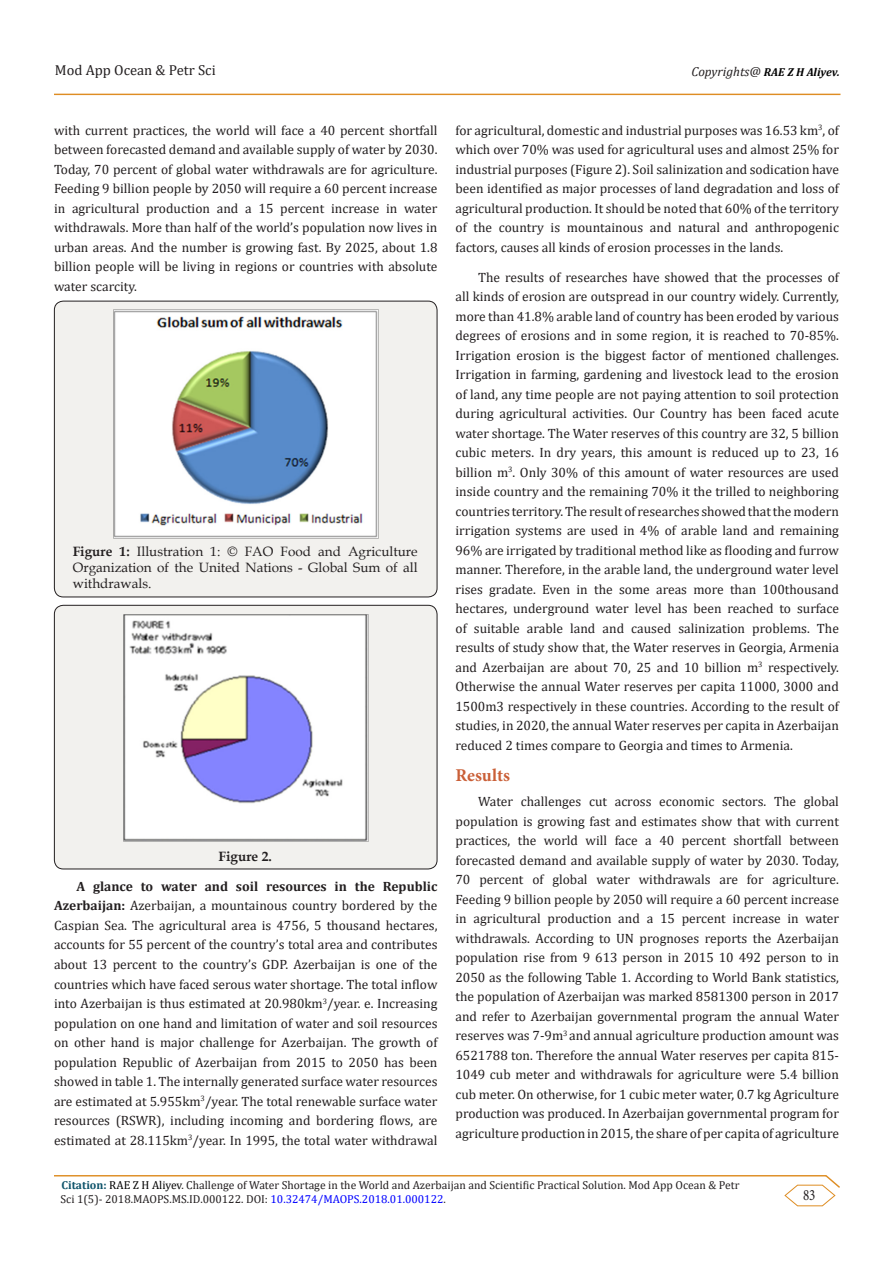
<style>
.page{position:relative;width:893px;height:1263px;background:#fff}
.page>*{position:absolute;margin:0;border:0;box-sizing:border-box;transform-origin:0 0}
.t1{font:700 18px "Minion Pro";color:#ca5f37}
.t2{font:15.75px "Minion Pro";color:#231f20;scale:.83 1}
.t3{font:14.4px "Cambria";color:#231f20}
.t4{font:13.5px/19.5px "Cambria";color:#231f20;text-align:justify}
.t5{font:13.5px/15.8px "Book Antiqua";color:#231f20;text-align:justify}
.t6{font:700 13.5px "Book Antiqua";color:#231f20}
.t7{font:11.55px "Cambria";color:#231f20}
.t8{font:italic 700 11.55px "Cambria";color:#000}
.s1{font-weight:400;font-size:13.05px;color:#231f20}
.s2{font-weight:700}
.s3{font-weight:700;color:#0e536a}
.s4{color:#000}
.s5{color:#00f}
</style>
<div class="page">
<hr style="left:54px;top:94px;width:786px;height:1px;background:#de8d23">
<hr style="left:54px;top:1175px;width:772px;height:1px;background:#de8d23">
<svg style="left:784px;top:1175px;width:56px;height:31px"></svg>
<div style="left:54px;top:301px;width:383px;height:296px;background:#f2f1ee;border-radius:9px"></div>
<div style="left:54px;top:301px;width:383px;height:296px;border:1px solid #231f20;border-radius:9px"></div>
<img style="left:114px;top:310px;width:264px;height:229px">
<div style="left:54px;top:605px;width:383px;height:264px;background:#f2f1ee;border-radius:9px"></div>
<div style="left:54px;top:605px;width:383px;height:264px;border:1px solid #231f20;border-radius:9px"></div>
<img style="left:124px;top:615px;width:244px;height:226px">
<p class="t3" style="left:55px;top:62px;width:162px">Mod App Ocean &amp; Petr Sci</p>
<p class="t8" style="left:691px;top:64px;width:150px"><span class="s1">Copyrights@</span> RAE Z H Aliyev.</p>
<p class="t4" style="left:54px;top:120px;width:385px">with current practices, the world will face a 40 percent shortfall between forecasted demand and available supply of water by 2030.<br>Today, 70 percent of global water withdrawals are for agriculture.<br>Feeding 9 billion people by 2050 will require a 60 percent increase in agricultural production and a 15 percent increase in water withdrawals. More than half of the world’s population now lives in urban areas. And the number is growing fast. By 2025, about 1.8 billion people will be living in regions or countries with absolute water scarcity.</p>
<p class="t5" style="left:73px;top:544px;width:346px"><span class="s2">Figure 1:</span> Illustration 1: © FAO Food and Agriculture Organization of the United Nations - Global Sum of all withdrawals.</p>
<p class="t6" style="left:219px;top:847px;width:55px">Figure 2.</p>
<p class="t4" style="left:54px;top:876px;width:385px;text-indent:22px"><span class="s2">A glance to water and soil resources in the Republic Azerbaijan:</span> Azerbaijan, a mountainous country bordered by the Caspian Sea. The agricultural area is 4756, 5 thousand hectares, accounts for 55 percent of the country’s total area and contributes about 13 percent to the country’s GDP. Azerbaijan is one of the countries which have faced serous water shortage. The total inflow into Azerbaijan is thus estimated at 20.980km<sup>3</sup>/year. e. Increasing population on one hand and limitation of water and soil resources on other hand is major challenge for Azerbaijan. The growth of population Republic of Azerbaijan from 2015 to 2050 has been showed in table 1. The internally generated surface water resources are estimated at 5.955km<sup>3</sup>/year. The total renewable surface water resources (RSWR), including incoming and bordering flows, are estimated at 28.115km<sup>3</sup>/year. In 1995, the total water withdrawal</p>
<p class="t4" style="left:455px;top:120px;width:385px">for agricultural, domestic and industrial purposes was 16.53 km<sup>3</sup>, of which over 70% was used for agricultural uses and almost 25% for industrial purposes (Figure 2). Soil salinization and sodication have been identified as major processes of land degradation and loss of agricultural production. It should be noted that 60% of the territory of the country is mountainous and natural and anthropogenic factors, causes all kinds of erosion processes in the lands.</p>
<p class="t4" style="left:455px;top:267px;width:385px;text-indent:22px">The results of researches have showed that the processes of all kinds of erosion are outspread in our country widely. Currently, more than 41.8% arable land of country has been eroded by various degrees of erosions and in some region, it is reached to 70-85%.<br>Irrigation erosion is the biggest factor of mentioned challenges.<br>Irrigation in farming, gardening and livestock lead to the erosion of land, any time people are not paying attention to soil protection during agricultural activities. Our Country has been faced acute water shortage. The Water reserves of this country are 32, 5 billion cubic meters. In dry years, this amount is reduced up to 23, 16 billion m<sup>3</sup>. Only 30% of this amount of water resources are used inside country and the remaining 70% it the trilled to neighboring countries territory. The result of researches showed that the modern irrigation systems are used in 4% of arable land and remaining 96% are irrigated by traditional method like as flooding and furrow manner. Therefore, in the arable land, the underground water level rises gradate. Even in the some areas more than 100thousand hectares, underground water level has been reached to surface of suitable arable land and caused salinization problems. The results of study show that, the Water reserves in Georgia, Armenia and Azerbaijan are about 70, 25 and 10 billion m<sup>3</sup> respectively.<br>Otherwise the annual Water reserves per capita 11000, 3000 and 1500m3 respectively in these countries. According to the result of studies, in 2020, the annual Water reserves per capita in Azerbaijan reduced 2 times compare to Georgia and times to Armenia.</p>
<p class="t1" style="left:455px;top:762px;width:56px">Results</p>
<p class="t4" style="left:455px;top:792px;width:385px;text-indent:22px">Water challenges cut across economic sectors. The global population is growing fast and estimates show that with current practices, the world will face a 40 percent shortfall between forecasted demand and available supply of water by 2030. Today, 70 percent of global water withdrawals are for agriculture.<br>Feeding 9 billion people by 2050 will require a 60 percent increase in agricultural production and a 15 percent increase in water withdrawals. According to UN prognoses reports the Azerbaijan population rise from 9 613 person in 2015 10 492 person to in 2050 as the following Table 1. According to World Bank statistics, the population of Azerbaijan was marked 8581300 person in 2017 and refer to Azerbaijan governmental program the annual Water reserves was 7-9m<sup>3</sup> and annual agriculture production amount was 6521788 ton. Therefore the annual Water reserves per capita 815- 1049 cub meter and withdrawals for agriculture were 5.4 billion cub meter. On otherwise, for 1 cubic meter water, 0.7 kg Agriculture production was produced. In Azerbaijan governmental program for agriculture production in 2015, the share of per capita of agriculture</p>
<p class="t7" style="left:62px;top:1178px;width:679px"><span class="s3">Citation:</span> <span class="s4">RAE Z H Aliyev</span>. Challenge of Water Shortage in the World and Azerbaijan and Scientific Practical Solution. Mod App Ocean &amp; Petr</p>
<p class="t7" style="left:61px;top:1192px;width:387px">Sci 1(5)- 2018.MAOPS.MS.ID.000122. DOI: <span class="s5">10.32474/MAOPS.2018.01.000122</span>.</p>
<p class="t2" style="left:803px;top:1184px;width:17px">83</p>
</div>
